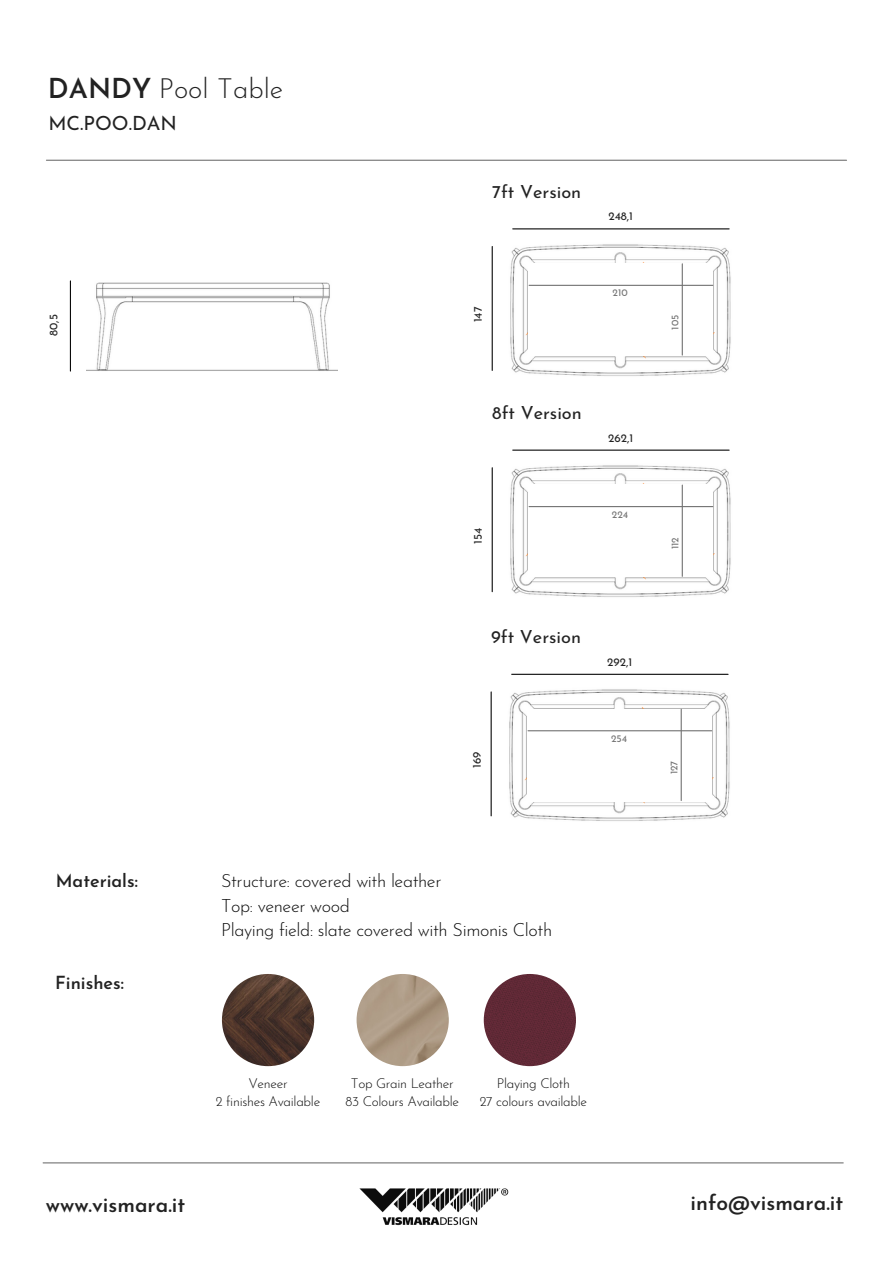
<style>
.page{position:relative;width:894px;height:1264px;background:#fff}
.page>*{position:absolute;margin:0;border:0;box-sizing:border-box;transform-origin:0 0}
.t1{font:300 27.45px "Josefin Sans";color:#222}
.t2{font:600 21px "Josefin Sans";color:#222}
.t3{font:19.65px "Josefin Sans";color:#222}
.t4{font:18.15px "Josefin Sans";color:#222}
.t5{font:300 18px "Josefin Sans";letter-spacing:-.02em;color:#0b0b0b}
.t6{font:600 18px "Josefin Sans";color:#222}
.t7{font:300 13.5px "Josefin Sans";letter-spacing:-.02em;color:#0b0b0b}
.t8{font:11.55px "Josefin Sans";color:#222}
.t9{font:10.05px "Josefin Sans";color:#737373}
.s1{font-weight:600}
</style>
<div class="page">
<img style="left:359px;top:1188px;width:150px;height:38px">
<hr style="left:46px;top:160px;width:800px;height:1px;background:#737373">
<hr style="left:43px;top:1162px;width:800px;height:1px;background:#737373">
<img style="left:222px;top:973px;width:92px;height:93px;border-radius:50%">
<hr style="left:70px;top:281px;width:1px;height:90px;background:#0b0b0b">
<img style="left:483px;top:973px;width:93px;height:93px;border-radius:50%">
<img style="left:87px;top:282px;width:251px;height:89px">
<img style="left:510px;top:244px;width:221px;height:132px">
<div style="left:528px;top:264px;width:184px;height:92px;background:#fff"></div>
<hr style="left:491px;top:246px;width:1px;height:124px;background:#0b0b0b">
<hr style="left:512px;top:228px;width:217px;height:1px;background:#0b0b0b">
<hr style="left:529px;top:285px;width:183px;height:1px;background:#737373">
<hr style="left:681px;top:264px;width:1px;height:91px;background:#737373">
<img style="left:510px;top:465px;width:221px;height:132px">
<div style="left:528px;top:485px;width:184px;height:92px;background:#fff"></div>
<hr style="left:491px;top:468px;width:1px;height:123px;background:#0b0b0b">
<hr style="left:512px;top:449px;width:217px;height:1px;background:#0b0b0b">
<hr style="left:529px;top:506px;width:183px;height:1px;background:#737373">
<hr style="left:681px;top:485px;width:1px;height:91px;background:#737373">
<img style="left:509px;top:689px;width:221px;height:132px">
<div style="left:527px;top:709px;width:184px;height:92px;background:#fff"></div>
<hr style="left:490px;top:692px;width:1px;height:123px;background:#0b0b0b">
<hr style="left:511px;top:673px;width:216px;height:2px;background:#0b0b0b">
<hr style="left:528px;top:730px;width:183px;height:1px;background:#737373">
<hr style="left:680px;top:709px;width:1px;height:91px;background:#737373">
<img style="left:356px;top:973px;width:92px;height:93px;border-radius:50%">
<p class="t1" style="left:48px;top:77px;width:237px"><span class="s1">DANDY</span> Pool Table</p>
<p class="t3" style="left:48px;top:116px;width:130px">MC.POO.DAN</p>
<p class="t8" style="left:49px;top:336px;width:23px;rotate:-90deg">80,5</p>
<p class="t4" style="left:492px;top:184px;width:90px">7ft Version</p>
<p class="t8" style="left:473px;top:322px;width:17px;rotate:-90deg">147</p>
<p class="t8" style="left:608px;top:211px;width:26px">248,1</p>
<p class="t9" style="left:612px;top:289px;width:17px">210</p>
<p class="t4" style="left:492px;top:405px;width:91px">8ft Version</p>
<p class="t8" style="left:473px;top:544px;width:18px;rotate:-90deg">154</p>
<p class="t8" style="left:608px;top:433px;width:27px">262,1</p>
<p class="t9" style="left:611px;top:510px;width:18px">224</p>
<p class="t4" style="left:491px;top:629px;width:91px">9ft Version</p>
<p class="t8" style="left:472px;top:768px;width:18px;rotate:-90deg">169</p>
<p class="t8" style="left:607px;top:657px;width:26px">292,1</p>
<p class="t9" style="left:611px;top:734px;width:18px">254</p>
<p class="t9" style="left:670px;top:329px;width:16px;rotate:-90deg">105</p>
<p class="t9" style="left:670px;top:549px;width:14px;rotate:-90deg">112</p>
<p class="t9" style="left:669px;top:774px;width:15px;rotate:-90deg">127</p>
<p class="t6" style="left:56px;top:873px;width:84px">Materials:</p>
<p class="t6" style="left:55px;top:975px;width:70px">Finishes:</p>
<p class="t5" style="left:221px;top:873px;width:222px">Structure: covered with leather</p>
<p class="t5" style="left:221px;top:898px;width:130px">Top: veneer wood</p>
<p class="t5" style="left:221px;top:922px;width:332px">Playing field: slate covered with Simonis Cloth</p>
<p class="t7" style="left:248px;top:1077px;width:41px">Veneer</p>
<p class="t7" style="left:216px;top:1095px;width:106px">2 finishes Available</p>
<p class="t7" style="left:351px;top:1077px;width:104px">Top Grain Leather</p>
<p class="t7" style="left:345px;top:1095px;width:115px">83 Colours Available</p>
<p class="t7" style="left:496px;top:1077px;width:75px">Playing Cloth</p>
<p class="t7" style="left:479px;top:1095px;width:109px">27 colours available</p>
<p class="t2" style="left:46px;top:1195px;width:141px">www.vismara.it</p>
<p class="t2" style="left:690px;top:1194px;width:154px">info@vismara.it</p>
</div>
